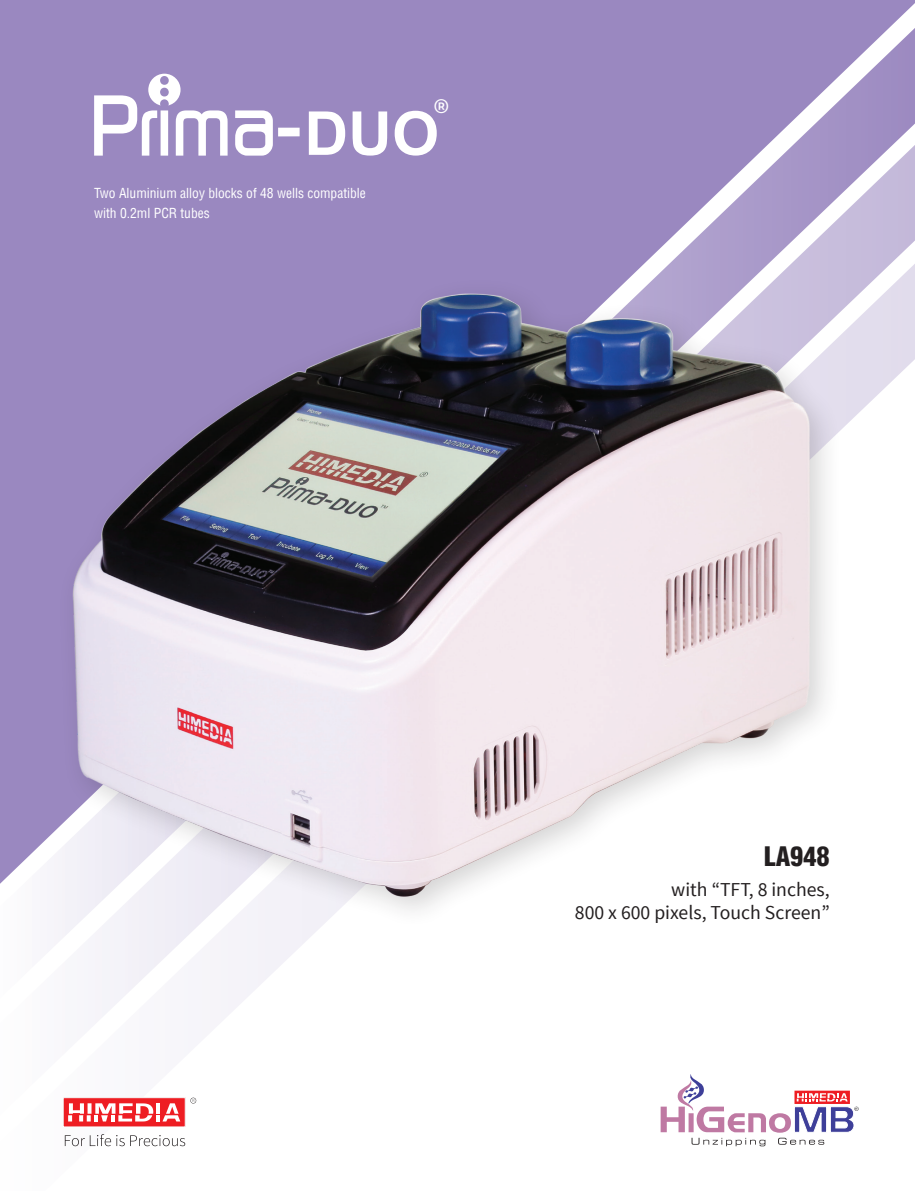
<style>
.page{position:relative;width:915px;height:1191px;background:#fff}
.page>*{position:absolute;margin:0;border:0;box-sizing:border-box;transform-origin:0 0}
.t1{font:36px "Source Sans Pro";color:#fff}
.t2{font:26.25px "Switzerland Cond Black";color:#231f20}
.t3{font:19.65px "Source Sans Pro";color:#231f20}
.t4{font:13.5px "Switzerland Condensed";color:#fff}
</style>
<div class="page">
<div style="left:0;top:0;width:914px;height:28px;background:#9a88c0"></div>
<div style="left:0;top:28px;width:914px;height:102px;background:#9a88c0"></div>
<svg style="left:0;top:130px;width:914px;height:99px;background:#a292c5"></svg>
<svg style="left:64px;top:961px;width:795px;height:186px"></svg>
<img style="left:0;top:229px;width:914px;height:732px">
<div style="left:148px;top:74px;width:32px;height:32px;background:#fff;border-radius:50%"></div>
<div style="left:278px;top:128px;width:21px;height:8px;background:#fff"></div>
<svg style="left:94px;top:76px;width:179px;height:80px"></svg>
<svg style="left:309px;top:111px;width:127px;height:45px"></svg>
<svg style="left:65px;top:1134px;width:120px;height:12px"></svg>
<svg style="left:63px;top:1097px;width:133px;height:30px"></svg>
<svg style="left:660px;top:1074px;width:198px;height:72px"></svg>
<p class="t4" style="left:94px;top:185px;width:273px">Two Aluminium alloy blocks of 48 wells compatible</p>
<p class="t4" style="left:94px;top:204px;width:117px">with 0.2ml PCR tubes</p>
<p class="t1" style="left:433px;top:91px;width:17px">®</p>
<p class="t2" style="left:763px;top:840px;width:67px">LA948</p>
<p class="t3" style="left:671px;top:877px;width:160px">with “TFT, 8 inches,</p>
<p class="t3" style="left:574px;top:900px;width:256px">800 x 600 pixels, Touch Screen”</p>
</div>
